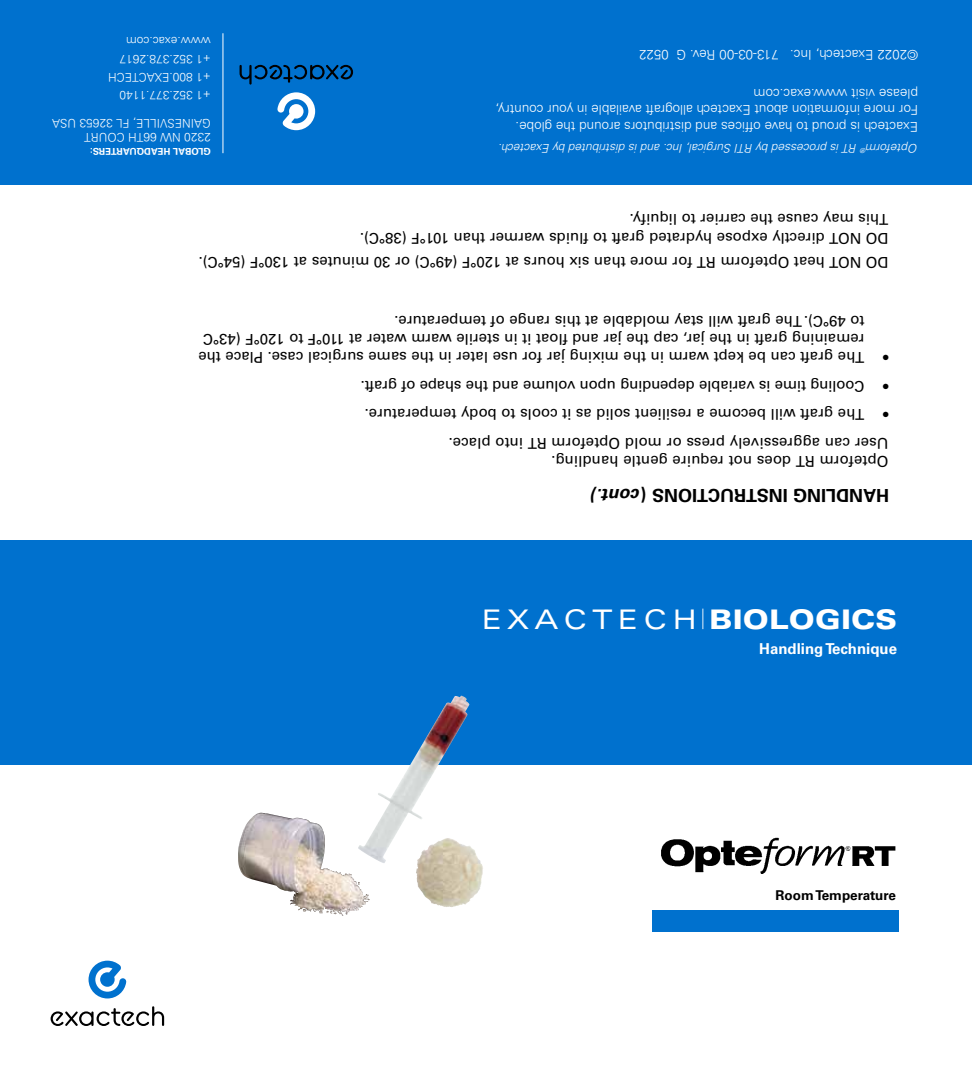
<style>
.page{position:relative;width:972px;height:1080px;background:#fff}
.page>*{position:absolute;margin:0;border:0;box-sizing:border-box;transform-origin:0 0}
.t1{font:900 expanded 27px "Univers LT Std";color:#fff}
.t2{font:700 18px "Univers LT Std";color:#000}
.t3{font:15px/18px "Univers LT Std";color:#000}
.t4{font:700 15px "Univers LT Std";color:#fff}
.t5{font:300 13.5px/16.2px "Univers LT Std";color:#fff}
.t6{font:700 13.5px "Univers LT Std";color:#000}
.t7{font:300 12px/18px "Univers LT Std";color:#fff}
.t8{font:italic 300 12px "Univers LT Std";color:#fff}
.t9{font:700 9.45px "Univers LT Std";color:#fff}
.t10{font:italic 300 7.05px "Univers LT Std";color:#fff}
.s1{font-style:italic}
.s2{font-weight:400}
</style>
<div class="page">
<div style="left:0;top:540px;width:972px;height:225px;background:#0071ce"></div>
<img style="left:661px;top:837px;width:235px;height:37px">
<img style="left:238px;top:822px;width:132px;height:93px">
<img style="left:416px;top:864px;width:32px;height:23px">
<img style="left:357px;top:695px;width:113px;height:169px">
<div style="left:652px;top:910px;width:247px;height:22px;background:#0071ce"></div>
<div style="left:0;top:0;width:972px;height:184px;background:#0071ce"></div>
<hr style="left:223px;top:33px;width:1px;height:120px;background:#fff">
<hr style="left:702px;top:609px;width:2px;height:20px;background:#99c6eb">
<svg style="left:240px;top:65px;width:113px;height:20px"></svg>
<svg style="left:277px;top:92px;width:38px;height:38px"></svg>
<svg style="left:51px;top:1006px;width:113px;height:20px"></svg>
<svg style="left:89px;top:961px;width:37px;height:37px"></svg>
<p class="t7" style="left:211px;top:104px;width:104px;rotate:-180deg">+1 352.377.1140 +1 800.EXACTECH +1 352.378.2617 www.exac.com</p>
<p class="t7" style="left:211px;top:145px;width:160px;line-height:14.4px;rotate:-180deg">2320 NW 66TH COURT<br>GAINESVILLE, FL 32653 USA</p>
<p class="t9" style="left:211px;top:157px;width:122px;rotate:-180deg">GLOBAL HEADQUARTERS:</p>
<p class="t5" style="left:918px;top:63px;width:281px;rotate:-180deg">©2022 Exactech, Inc. 713-03-00 Rev. G 0522</p>
<p class="t5" style="left:918px;top:134px;width:424px;rotate:-180deg">Exactech is proud to have offices and distributors around the globe.<br>For more information about Exactech allograft available in your country, please visit www.exac.com</p>
<p class="t8" style="left:857px;top:156px;width:360px;rotate:-180deg">RT is processed by RTI Surgical, Inc. and is distributed by Exactech.</p>
<p class="t10" style="left:866px;top:155px;width:7px;rotate:-180deg">®</p>
<p class="t8" style="left:918px;top:156px;width:53px;rotate:-180deg">Opteform</p>
<p class="t3" style="left:888px;top:228px;width:260px;rotate:-180deg">This may cause the carrier to liquify.</p>
<p class="t3" style="left:888px;top:274px;width:691px;line-height:23.4px;rotate:-180deg">DO NOT heat Opteform RT for more than six hours at 120°F (49°C) or 30 minutes at 130°F (54°C).<br>DO NOT directly expose hydrated graft to fluids warmer than 101°F (38°C).</p>
<p class="t3" style="left:865px;top:348px;width:663px;rotate:-180deg">remaining graft in the jar, cap the jar and float it in sterile warm water at 110°F to 120°F (43°C to 49°C). The graft will stay moldable at this range of temperature.</p>
<p class="t3" style="left:865px;top:366px;width:668px;rotate:-180deg">The graft can be kept warm in the mixing jar for use later in the same surgical case. Place the</p>
<p class="t3" style="left:888px;top:366px;width:7px;rotate:-180deg">•</p>
<p class="t3" style="left:865px;top:395px;width:505px;rotate:-180deg">Cooling time is variable depending upon volume and the shape of graft.</p>
<p class="t3" style="left:888px;top:395px;width:7px;rotate:-180deg">•</p>
<p class="t3" style="left:865px;top:424px;width:501px;rotate:-180deg">The graft will become a resilient solid as it cools to body temperature.</p>
<p class="t3" style="left:888px;top:424px;width:7px;rotate:-180deg">•</p>
<p class="t3" style="left:888px;top:470px;width:441px;rotate:-180deg">Opteform RT does not require gentle handling.<br>User can aggressively press or mold Opteform RT into place.</p>
<p class="t2" style="left:889px;top:506px;width:299px;rotate:-180deg">HANDLING INSTRUCTIONS (<span class="s1">cont.)</span></p>
<h1 class="t1" style="left:482px;top:604px;width:417px"><span class="s2">EXACTECH</span> BIOLOGICS</h1>
<p class="t4" style="left:759px;top:640px;width:139px">Handling Technique</p>
<p class="t6" style="left:776px;top:887px;width:122px">Room Temperature</p>
</div>
